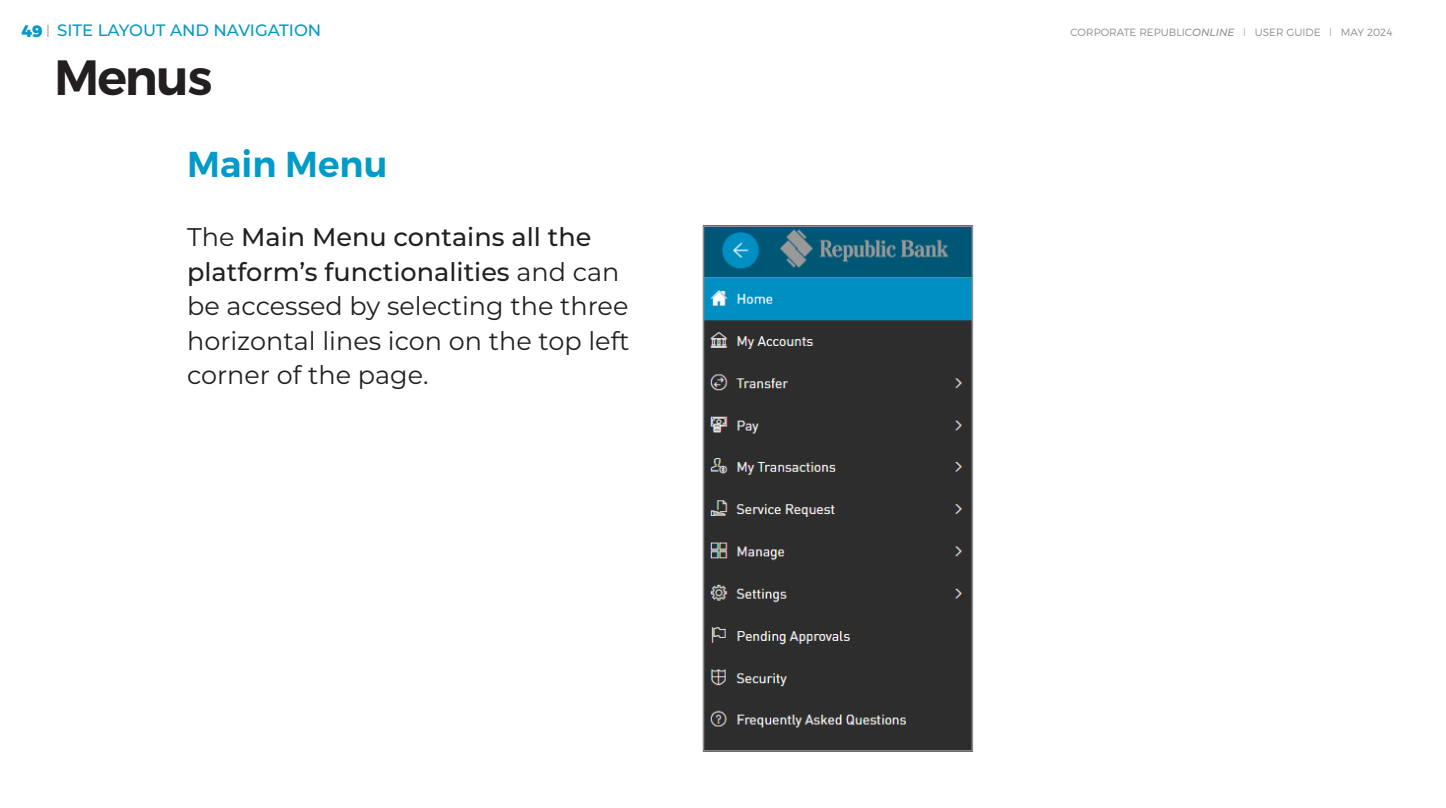
<style>
.page{position:relative;width:1446px;height:808px;background:#fff}
.page>*{position:absolute;margin:0;border:0;box-sizing:border-box;transform-origin:0 0}
.t1{font:600 49.5px "Montserrat";letter-spacing:-.04em;color:#231f20}
.t2{font:600 36px "Montserrat";color:#009bc8}
.t3{font:25.5px/34.5px "Montserrat";color:#231f20}
.t4{font:500 16.5px "Montserrat";color:#009bc8}
.t5{font:300 10.5px "Montserrat";color:#8f8f92}
.s1{font-weight:800}
.s2{font-weight:300;color:#b3b2b1}
.s3{font-weight:500;font-style:italic}
.s4{color:#b3b2b1}
.s5{font-weight:500}
</style>
<div class="page">
<img style="left:706px;top:228px;width:264px;height:521px">
<div style="left:703px;top:225px;width:270px;height:527px;border:2px solid #8a8c8f"></div>
<p class="t4" style="left:21px;top:19px;width:301px"><span class="s1">49</span> <span class="s2">l</span> SITE LAYOUT AND NAVIGATION</p>
<p class="t5" style="left:1070px;top:26px;width:323px">CORPORATE REPUBLIC<span class="s3">ONLINE</span> <span class="s4">l</span> USER GUIDE <span class="s4">l</span> MAY 2024</p>
<p class="t1" style="left:54px;top:47px;width:160px">Menus</p>
<p class="t2" style="left:187px;top:142px;width:202px">Main Menu</p>
<p class="t3" style="left:187px;top:219px;width:444px">The <span class="s5">Main Menu contains all the platform’s functionalities</span> and can be accessed by selecting the three horizontal lines icon on the top left corner of the page.</p>
</div>
